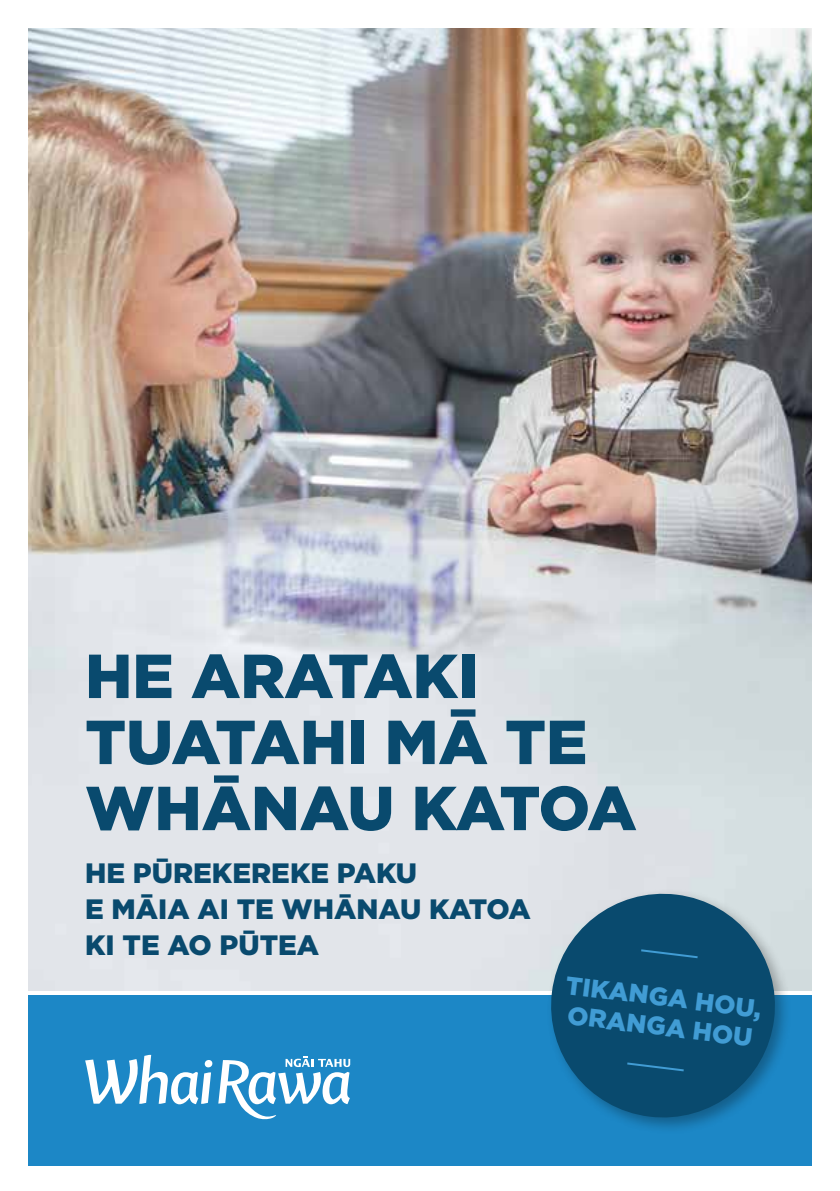
<style>
.page{position:relative;width:840px;height:1191px;background:#fff}
.page>*{position:absolute;margin:0;border:0;box-sizing:border-box;transform-origin:0 0}
.t1{font:900 62px/66px "Gotham";color:#094a6e}
.t2{font:900 28px/36px "Gotham";color:#094a6e}
.t3{font:900 25.4px/29.6px "Gotham";color:#419cd4}
</style>
<div class="page">
<div style="left:28px;top:995px;width:783px;height:170px;background:#1c87c6"></div>
<img style="left:28px;top:28px;width:783px;height:962px">
<div style="left:205px;top:1060px;width:7px;height:7px;background:#fff;border-radius:50%"></div>
<svg style="left:85px;top:1054px;width:126px;height:50px"></svg>
<svg style="left:218px;top:1056px;width:132px;height:63px"></svg>
<div style="left:545px;top:888px;width:246px;height:246px;background:#000;opacity:.3"></div>
<svg style="left:544px;top:887px;width:237px;height:237px;background:#2a688b"></svg>
<svg style="left:638px;top:948px;width:61px;height:11px"></svg>
<svg style="left:624px;top:1061px;width:61px;height:11px"></svg>
<h1 class="t1" style="left:85px;top:642px;width:552px">HE ARATAKI<br>TUATAHI MĀ TE<br>WHĀNAU KATOA</h1>
<p class="t2" style="left:85px;top:855px;width:447px">HE PŪREKEREKE PAKU<br>E MĀIA AI TE WHĀNAU KATOA<br>KI TE AO PŪTEA</p>
<p class="t3" style="left:567px;top:969px;width:198px;rotate:7deg">TIKANGA HOU,<br>ORANGA HOU</p>
</div>
